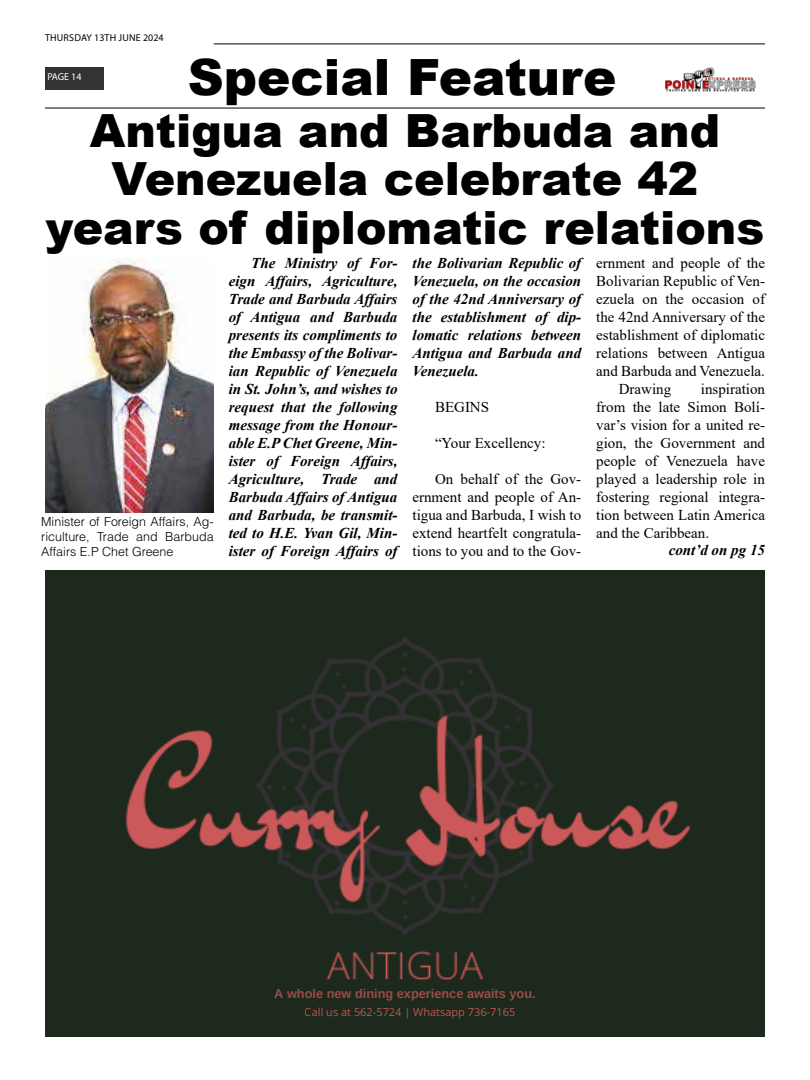
<style>
.page{position:relative;width:810px;height:1080px;background:#fff}
.page>*{position:absolute;margin:0;border:0;box-sizing:border-box;transform-origin:0 0}
.t1{font:900 50px "Arial";color:#000}
.t2{font:900 45.75px/48.8px "Arial";color:#000;text-align:center}
.t3{font:italic 700 15px/18px "Times New Roman";color:#000;text-align:justify}
.t4{font:15px/18px "Times New Roman";color:#000;text-align:justify}
.t5{font:700 12.75px "Arimo";color:#cb595a}
.t6{font:300 12.5px/15px "Helvetica LT Std";color:#000;text-align:justify}
.t7{font:11px "Open Sans";color:#cb595a}
.t8{font:10px "Myriad Pro";letter-spacing:.02em;color:#000}
.t9{font:10px "Myriad Pro";letter-spacing:-.005em;color:#fff}
</style>
<div class="page">
<hr style="left:214px;top:43px;width:551px;height:2px;background:#333">
<div style="left:45px;top:67px;width:58px;height:22px;background:#333"></div>
<img style="left:665px;top:67px;width:91px;height:25px">
<hr style="left:45px;top:107px;width:720px;height:2px;background:#333">
<img style="left:45px;top:571px;width:720px;height:466px">
<img style="left:45px;top:259px;width:169px;height:254px">
<p class="t8" style="left:45px;top:31px;width:120px">THURSDAY 13TH JUNE 2024</p>
<p class="t9" style="left:47px;top:71px;width:36px">PAGE 14</p>
<h1 class="t1" style="left:188px;top:40px;width:430px">Special Feature</h1>
<h2 class="t2" style="left:46px;top:104px;width:720px">Antigua and Barbuda and<br>Venezuela celebrate 42 years of diplomatic relations</h2>
<p class="t6" style="left:41px;top:514px;width:174px">Minister of Foreign Affairs, Ag&shy;riculture, Trade and Barbuda Affairs E.P Chet Greene</p>
<p class="t3" style="left:229px;top:253px;width:170px;text-indent:22px">The Ministry of For&shy;eign Affairs, Agriculture, Trade and Barbuda Affairs of Antigua and Barbuda presents its compliments to the Embassy of the Bolivar&shy;ian Republic of Venezuela in St. John’s, and wishes to request that the following message from the Honour&shy;able E.P Chet Greene, Min&shy;ister of Foreign Affairs, Agriculture, Trade and Barbuda Affairs of Antigua and Barbuda, be transmit&shy;ted to H.E. Yvan Gil, Min&shy;ister of Foreign Affairs of</p>
<p class="t3" style="left:412px;top:253px;width:170px">the Bolivarian Republic of Venezuela, on the occasion of the 42nd Anniversary of the establishment of dip&shy;lomatic relations between Antigua and Barbuda and Venezuela.</p>
<p class="t4" style="left:435px;top:397px;width:56px">BEGINS</p>
<p class="t4" style="left:435px;top:433px;width:112px">“Your Excellency:</p>
<p class="t4" style="left:412px;top:469px;width:170px;text-indent:22px">On behalf of the Gov&shy;ernment and people of An&shy;tigua and Barbuda, I wish to extend heartfelt congratula&shy;tions to you and to the Gov-</p>
<p class="t4" style="left:596px;top:253px;width:170px">ernment and people of the</p>
<p class="t4" style="left:596px;top:271px;width:170px">Bolivarian Republic of Ven-</p>
<p class="t4" style="left:596px;top:289px;width:170px">ezuela on the occasion of</p>
<p class="t4" style="left:596px;top:307px;width:170px">the 42nd Anniversary of the</p>
<p class="t4" style="left:596px;top:325px;width:170px">establishment of diplomatic</p>
<p class="t4" style="left:596px;top:343px;width:170px">relations between Antigua</p>
<p class="t4" style="left:596px;top:361px;width:170px">and Barbuda and Venezuela.</p>
<p class="t4" style="left:619px;top:379px;width:54px">Drawing</p>
<p class="t4" style="left:596px;top:379px;width:170px;text-indent:105px">inspiration from the late Simon Bolí&shy;var’s vision for a united re&shy;gion, the Government and people of Venezuela have played a leadership role in fostering regional integra&shy;tion between Latin America and the Caribbean.</p>
<p class="t3" style="left:669px;top:541px;width:98px">cont’d on pg 15</p>
<p class="t5" style="left:274px;top:985px;width:263px">A whole new dining experience awaits you.</p>
<p class="t7" style="left:305px;top:1004px;width:212px">Call us at 562-5724 | Whatsapp 736-7165</p>
</div>
